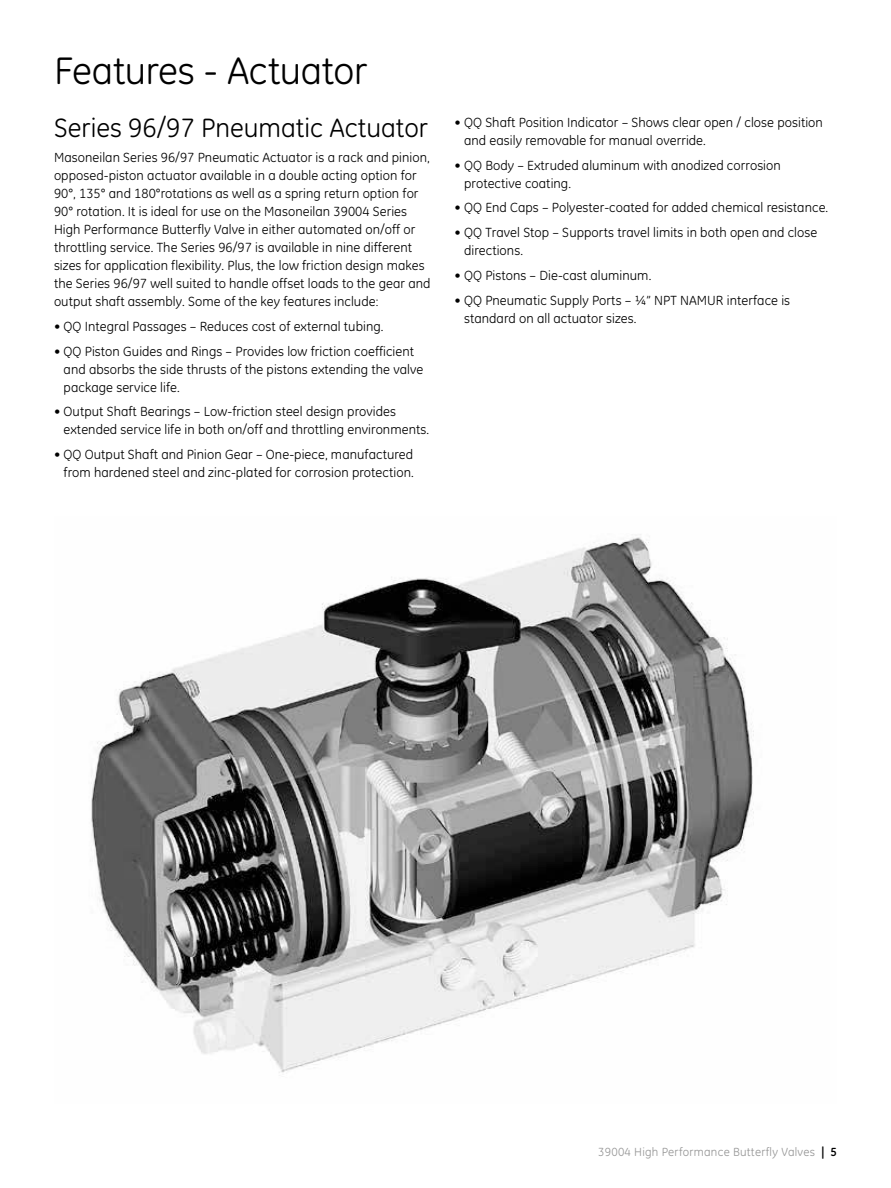
<style>
.page{position:relative;width:891px;height:1188px;background:#fff}
.page>*{position:absolute;margin:0;border:0;box-sizing:border-box;transform-origin:0 0}
.t1{font:39px "GE Inspira";letter-spacing:-.01em;color:#000}
.t2{font:27px "GE Inspira";color:#000}
.t3{font:13.5px/18px "GE Inspira";letter-spacing:.005em;color:#000}
.t4{font:12px "GE Inspira";letter-spacing:.02em;color:#959595}
.s1{font-weight:700;color:#000}
</style>
<div class="page">
<img style="left:91px;top:534px;width:663px;height:539px">
<h1 class="t1" style="left:54px;top:48px;width:315px">Features - Actuator</h1>
<h2 class="t2" style="left:54px;top:113px;width:376px">Series 96/97 Pneumatic Actuator</h2>
<p class="t3" style="left:54px;top:148px;width:378px">Masoneilan Series 96/97 Pneumatic Actuator is a rack and pinion, opposed-piston actuator available in a double acting option for 90°, 135° and 180°rotations as well as a spring return option for 90° rotation. It is ideal for use on the Masoneilan 39004 Series High Performance Butterfly Valve in either automated on/off or throttling service. The Series 96/97 is available in nine different sizes for application flexibility. Plus, the low friction design makes the Series 96/97 well suited to handle offset loads to the gear and output shaft assembly. Some of the key features include:</p>
<p class="t3" style="left:54px;top:317px;width:331px">• QQ Integral Passages – Reduces cost of external tubing.</p>
<p class="t3" style="left:64px;top:342px;width:361px;text-indent:-10px">• QQ Piston Guides and Rings – Provides low friction coefficient and absorbs the side thrusts of the pistons extending the valve package service life.</p>
<p class="t3" style="left:64px;top:403px;width:367px;text-indent:-10px">• Output Shaft Bearings – Low-friction steel design provides extended service life in both on/off and throttling environments.</p>
<p class="t3" style="left:54px;top:445px;width:361px;text-align:right">• QQ Output Shaft and Pinion Gear – One-piece, manufactured from hardened steel and zinc-plated for corrosion protection.</p>
<p class="t3" style="left:464px;top:113px;width:360px;text-indent:-10px">• QQ Shaft Position Indicator – Shows clear open / close position and easily removable for manual override.</p>
<p class="t3" style="left:464px;top:156px;width:318px;text-indent:-10px">• QQ Body – Extruded aluminum with anodized corrosion protective coating.</p>
<p class="t3" style="left:455px;top:199px;width:375px">• QQ End Caps – Polyester-coated for added chemical resistance.</p>
<p class="t3" style="left:464px;top:224px;width:355px;text-indent:-10px">• QQ Travel Stop – Supports travel limits in both open and close directions.</p>
<p class="t3" style="left:455px;top:266px;width:198px">• QQ Pistons – Die-cast aluminum.</p>
<p class="t3" style="left:464px;top:291px;width:328px;text-indent:-10px">• QQ Pneumatic Supply Ports – ¼” NPT NAMUR interface is standard on all actuator sizes.</p>
<p class="t4" style="left:598px;top:1145px;width:240px">39004 High Performance Butterfly Valves <span class="s1">| 5</span></p>
</div>
